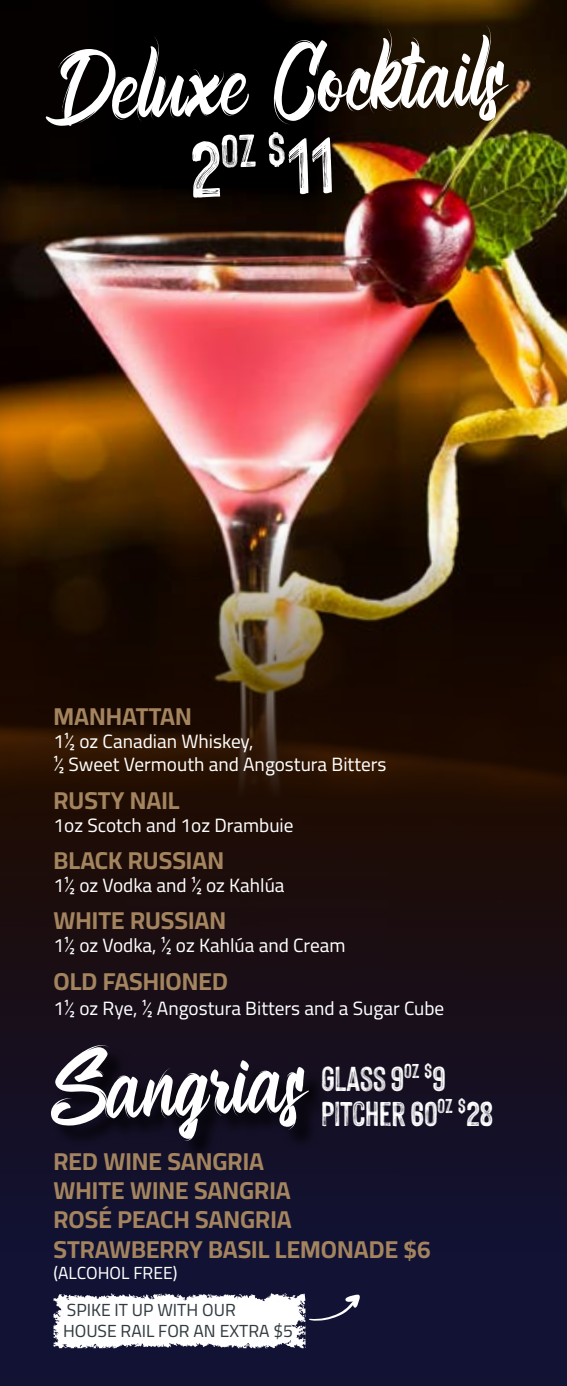
<style>
.page{position:relative;width:567px;height:1386px;background:#fff}
.page>*{position:absolute;margin:0;border:0;box-sizing:border-box;transform-origin:0 0}
.t1{font:105.52px "Bellsmore Brush";color:#fff}
.t2{font:86.62px "Hackney Personal Use Only";color:#fff}
.t3{font:37.8px/35px "Hackney Personal Use Only";letter-spacing:-.025em;color:#fff}
.t4{font:700 24.5px/29.4px "Cairo";color:#a3845e}
.t5{font:19.25px/23.1px "Cairo";color:#fff}
.t6{font:17.5px/21px "Cairo";color:#313b40}
.t7{font:17.5px "Cairo";color:#fff}
</style>
<div class="page">
<svg style="left:0;top:994px;width:567px;height:392px;background:#13102a"></svg>
<img style="left:0;top:0;width:567px;height:994px">
<div style="left:197px;top:136px;width:159px;height:84px;background:#000;opacity:.25"></div>
<div style="left:53px;top:1046px;width:278px;height:116px;background:#000;opacity:.75"></div>
<svg style="left:54px;top:1293px;width:306px;height:55px"></svg>
<h1 class="t1" style="left:48px;top:23px;width:459px;rotate:-2deg">Deluxe Cocktails</h1>
<h2 class="t2" style="left:187px;top:123px;width:148px;rotate:-2deg">2<sup>OZ</sup> <sup>$</sup>11</h2>
<p class="t4" style="left:54px;top:702px;width:140px">MANHATTAN</p>
<p class="t5" style="left:54px;top:730px;width:334px">1½ oz Canadian Whiskey,<br>½ Sweet Vermouth and Angostura Bitters</p>
<p class="t4" style="left:54px;top:786px;width:128px">RUSTY NAIL</p>
<p class="t5" style="left:54px;top:814px;width:242px">1oz Scotch and 1oz Drambuie</p>
<p class="t4" style="left:54px;top:846px;width:172px">BLACK RUSSIAN</p>
<p class="t5" style="left:54px;top:874px;width:233px">1½ oz Vodka and ½ oz Kahlúa</p>
<p class="t4" style="left:54px;top:907px;width:174px">WHITE RUSSIAN</p>
<p class="t5" style="left:54px;top:935px;width:293px">1½ oz Vodka, ½ oz Kahlúa and Cream</p>
<p class="t4" style="left:54px;top:967px;width:176px">OLD FASHIONED</p>
<p class="t5" style="left:54px;top:997px;width:392px">1½ oz Rye, ½ Angostura Bitters and a Sugar Cube</p>
<h1 class="t1" style="left:46px;top:1023px;width:260px;rotate:-2deg">Sangrias</h1>
<h3 class="t3" style="left:321px;top:1060px;width:174px">GLASS 9<sup>OZ</sup> <sup>$</sup>9<br>PITCHER 60<sup>OZ</sup> <sup>$</sup>28</h3>
<p class="t4" style="left:54px;top:1147px;width:379px">RED WINE SANGRIA<br>WHITE WINE SANGRIA<br>ROSÉ PEACH SANGRIA<br>STRAWBERRY BASIL LEMONADE $6</p>
<p class="t7" style="left:54px;top:1260px;width:125px">(ALCOHOL FREE)</p>
<p class="t6" style="left:63px;top:1300px;width:231px">SPIKE IT UP WITH OUR<br>HOUSE RAIL FOR AN EXTRA $5</p>
</div>
